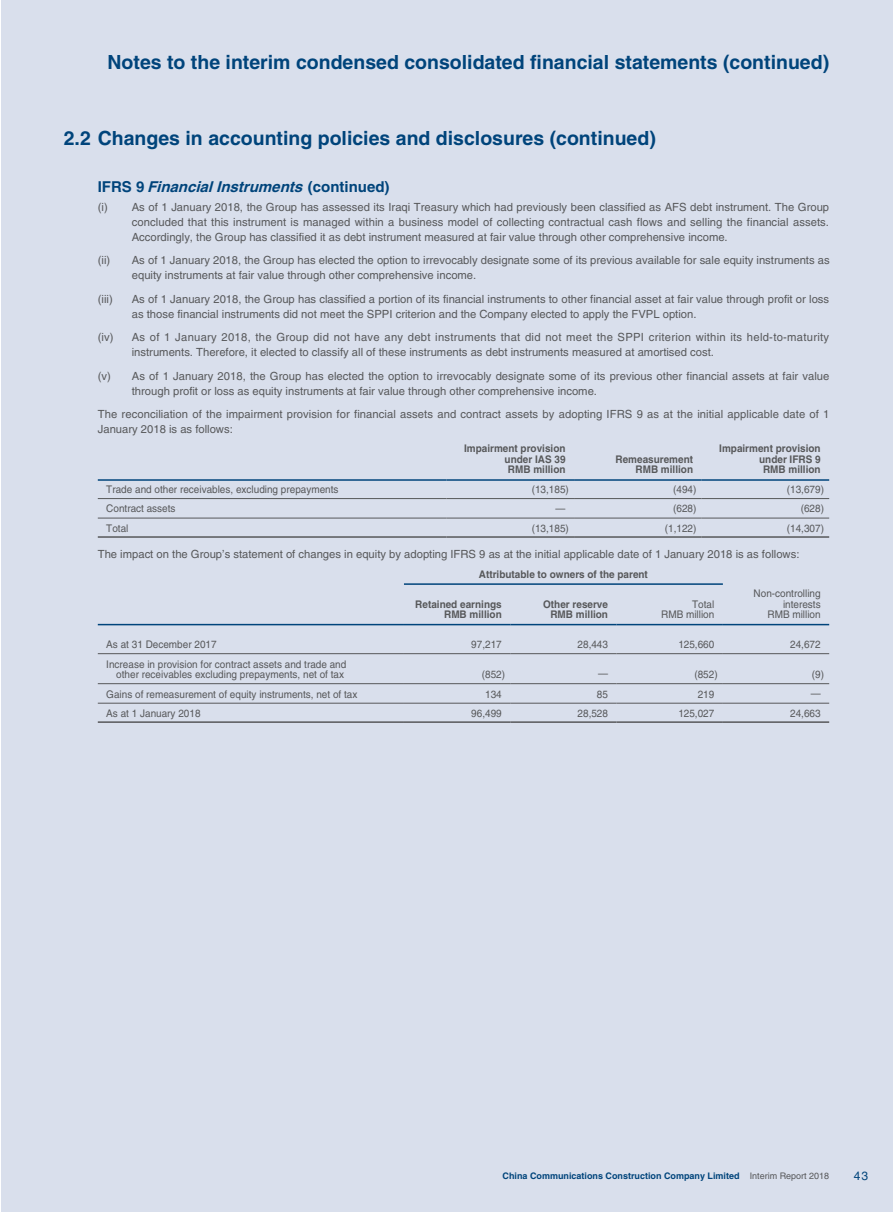
<style>
.page{position:relative;width:893px;height:1212px;background:#fff}
.page>*{position:absolute;margin:0;border:0;box-sizing:border-box;transform-origin:0 0}
._3__標題{font:700 19.5px "Helvetica LT Std";color:#00447b}
._4__副標題{font:italic 700 15px "Helvetica LT Std";color:#00447b}
.t1{font:12px "Helvetica LT Std";color:#00447b}
._1__內文{font:11.25px/15px "Helvetica LT Std";color:#57585a}
._6__表內文{font:10.5px "Helvetica LT Std";color:#57585a;scale:.95 1}
._6__表內文-2{font:700 10.5px "Helvetica LT Std";color:#57585a;scale:.95 1}
.t2{font:700 9px "Helvetica LT Std";color:#00447b}
.s1{font-style:normal}
.s2{font-weight:400;color:#57585a}
</style>
<div class="page">
<div style="left:1px;top:0;width:892px;height:1212px;background:#d9dfec"></div>
<hr style="left:98px;top:479px;width:348px;height:2px;background:#00447b">
<hr style="left:446px;top:479px;width:128px;height:2px;background:#00447b">
<hr style="left:574px;top:479px;width:128px;height:2px;background:#00447b">
<hr style="left:702px;top:479px;width:127px;height:2px;background:#00447b">
<hr style="left:98px;top:498px;width:348px;height:1px;background:#57585a">
<hr style="left:446px;top:498px;width:128px;height:1px;background:#57585a">
<hr style="left:574px;top:498px;width:128px;height:1px;background:#57585a">
<hr style="left:702px;top:498px;width:127px;height:1px;background:#57585a">
<hr style="left:98px;top:518px;width:348px;height:1px;background:#57585a">
<hr style="left:446px;top:518px;width:128px;height:1px;background:#57585a">
<hr style="left:574px;top:518px;width:128px;height:1px;background:#57585a">
<hr style="left:702px;top:518px;width:127px;height:1px;background:#57585a">
<hr style="left:98px;top:536px;width:348px;height:2px;background:#57585a">
<hr style="left:446px;top:536px;width:128px;height:2px;background:#57585a">
<hr style="left:574px;top:536px;width:128px;height:2px;background:#57585a">
<hr style="left:702px;top:536px;width:127px;height:2px;background:#57585a">
<hr style="left:404px;top:583px;width:319px;height:2px;background:#00447b">
<hr style="left:98px;top:624px;width:306px;height:1px;background:#00447b">
<hr style="left:404px;top:624px;width:106px;height:1px;background:#00447b">
<hr style="left:510px;top:624px;width:107px;height:1px;background:#00447b">
<hr style="left:617px;top:624px;width:106px;height:1px;background:#00447b">
<hr style="left:723px;top:624px;width:106px;height:1px;background:#00447b">
<hr style="left:98px;top:653px;width:306px;height:1px;background:#57585a">
<hr style="left:404px;top:653px;width:106px;height:1px;background:#57585a">
<hr style="left:510px;top:653px;width:107px;height:1px;background:#57585a">
<hr style="left:617px;top:653px;width:106px;height:1px;background:#57585a">
<hr style="left:723px;top:653px;width:106px;height:1px;background:#57585a">
<hr style="left:98px;top:683px;width:306px;height:1px;background:#57585a">
<hr style="left:404px;top:683px;width:106px;height:1px;background:#57585a">
<hr style="left:510px;top:683px;width:107px;height:1px;background:#57585a">
<hr style="left:617px;top:683px;width:106px;height:1px;background:#57585a">
<hr style="left:723px;top:683px;width:106px;height:1px;background:#57585a">
<hr style="left:98px;top:703px;width:306px;height:1px;background:#57585a">
<hr style="left:404px;top:703px;width:106px;height:1px;background:#57585a">
<hr style="left:510px;top:703px;width:107px;height:1px;background:#57585a">
<hr style="left:617px;top:703px;width:106px;height:1px;background:#57585a">
<hr style="left:723px;top:703px;width:106px;height:1px;background:#57585a">
<hr style="left:98px;top:721px;width:306px;height:2px;background:#57585a">
<hr style="left:404px;top:721px;width:106px;height:2px;background:#57585a">
<hr style="left:510px;top:721px;width:107px;height:2px;background:#57585a">
<hr style="left:617px;top:721px;width:106px;height:2px;background:#57585a">
<hr style="left:723px;top:721px;width:106px;height:2px;background:#57585a">
<h1 class="_3__標題" style="left:108px;top:50px;width:723px">Notes to the interim condensed consolidated financial statements (continued)</h1>
<p class="_3__標題" style="left:64px;top:126px;width:594px">2.2 Changes in accounting policies and disclosures (continued)</p>
<p class="_4__副標題" style="left:98px;top:177px;width:293px"><span class="s1">I F R S 9</span> Financial Instruments <span class="s1">( c o n t i n u e d )</span></p>
<p class="_1__內文" style="left:132px;top:199px;width:699px;text-align:justify;text-indent:-34px">(i) As of 1 January 2018, the Group has assessed its Iraqi Treasury which had previously been classified as AFS debt instrument. The Group concluded that this instrument is managed within a business model of collecting contractual cash flows and selling the financial assets.<br>Accordingly, the Group has classified it as debt instrument measured at fair value through other comprehensive income.</p>
<p class="_1__內文" style="left:132px;top:253px;width:699px;text-indent:-34px">(ii) As of 1 January 2018, the Group has elected the option to irrevocably designate some of its previous available for sale equity instruments as equity instruments at fair value through other comprehensive income.</p>
<p class="_1__內文" style="left:98px;top:291px;width:16px">(iii)</p>
<p class="_1__內文" style="left:132px;top:291px;width:699px">As of 1 January 2018, the Group has classified a portion of its financial instruments to other financial asset at fair value through profit or loss as those financial instruments did not meet the SPPI criterion and the Company elected to apply the FVPL option.</p>
<p class="_1__內文" style="left:132px;top:330px;width:699px;text-indent:-34px">(iv) As of 1 January 2018, the Group did not have any debt instruments that did not meet the SPPI criterion within its held-to-maturity instruments. Therefore, it elected to classify all of these instruments as debt instruments measured at amortised cost.</p>
<p class="_1__內文" style="left:132px;top:368px;width:699px;text-indent:-34px">(v) As of 1 January 2018, the Group has elected the option to irrevocably designate some of its previous other financial assets at fair value through profit or loss as equity instruments at fair value through other comprehensive income.</p>
<p class="_1__內文" style="left:98px;top:407px;width:733px">The reconciliation of the impairment provision for financial assets and contract assets by adopting IFRS 9 as at the initial applicable date of 1<br>January 2018 is as follows:</p>
<p class="_6__表內文-2" style="left:464px;top:442px;width:108px">Impairment provision</p>
<p class="_6__表內文-2" style="left:719px;top:442px;width:108px">Impairment provision</p>
<p class="_6__表內文-2" style="left:505px;top:453px;width:66px">under IAS 39</p>
<p class="_6__表內文-2" style="left:615px;top:453px;width:83px">Remeasurement</p>
<p class="_6__表內文-2" style="left:759px;top:453px;width:66px">under IFRS 9</p>
<p class="_6__表內文-2" style="left:508px;top:463px;width:62px">RMB million</p>
<p class="_6__表內文-2" style="left:635px;top:463px;width:62px">RMB million</p>
<p class="_6__表內文-2" style="left:763px;top:463px;width:62px">RMB million</p>
<p class="_6__表內文" style="left:106px;top:483px;width:246px">Trade and other receivables, excluding prepayments</p>
<p class="_6__表內文" style="left:532px;top:483px;width:41px">(13,185)</p>
<p class="_6__表內文" style="left:673px;top:483px;width:26px">(494)</p>
<p class="_6__表內文" style="left:787px;top:483px;width:41px">(13,679)</p>
<p class="_6__表內文" style="left:106px;top:503px;width:74px">Contract assets</p>
<p class="_6__表內文" style="left:556px;top:502px;width:12px">—</p>
<p class="_6__表內文" style="left:673px;top:503px;width:26px">(628)</p>
<p class="_6__表內文" style="left:801px;top:503px;width:26px">(628)</p>
<p class="_6__表內文" style="left:106px;top:522px;width:25px">Total</p>
<p class="_6__表內文" style="left:532px;top:522px;width:41px">(13,185)</p>
<p class="_6__表內文" style="left:665px;top:522px;width:35px">(1,122)</p>
<p class="_6__表內文" style="left:787px;top:522px;width:41px">(14,307)</p>
<p class="_1__內文" style="left:98px;top:547px;width:703px">The impact on the Group’s statement of changes in equity by adopting IFRS 9 as at the initial applicable date of 1 January 2018 is as follows:</p>
<p class="_6__表內文-2" style="left:479px;top:567px;width:179px">Attributable to owners of the parent</p>
<p class="_6__表內文-2" style="left:415px;top:597px;width:93px">Retained earnings</p>
<p class="_6__表內文-2" style="left:543px;top:597px;width:70px">Other reserve</p>
<p class="_6__表內文" style="left:692px;top:598px;width:25px">Total</p>
<p class="_6__表內文" style="left:754px;top:587px;width:72px">Non-controlling</p>
<p class="_6__表內文" style="left:783px;top:598px;width:41px">interests</p>
<p class="_6__表內文-2" style="left:444px;top:608px;width:62px">RMB million</p>
<p class="_6__表內文-2" style="left:550px;top:608px;width:62px">RMB million</p>
<p class="_6__表內文" style="left:661px;top:608px;width:57px">RMB million</p>
<p class="_6__表內文" style="left:767px;top:608px;width:57px">RMB million</p>
<p class="_6__表內文" style="left:106px;top:638px;width:118px">As at 31 December 2017</p>
<p class="_6__表內文" style="left:471px;top:638px;width:34px">97,217</p>
<p class="_6__表內文" style="left:578px;top:638px;width:34px">28,443</p>
<p class="_6__表內文" style="left:678px;top:638px;width:39px">125,660</p>
<p class="_6__表內文" style="left:790px;top:638px;width:34px">24,672</p>
<p class="_6__表內文" style="left:106px;top:658px;width:254px">Increase in provision for contract assets and trade and</p>
<p class="_6__表內文" style="left:116px;top:668px;width:241px">other receivables excluding prepayments, net of tax</p>
<p class="_6__表內文" style="left:482px;top:668px;width:26px">(852)</p>
<p class="_6__表內文" style="left:598px;top:668px;width:12px">—</p>
<p class="_6__表內文" style="left:694px;top:668px;width:26px">(852)</p>
<p class="_6__表內文" style="left:812px;top:668px;width:14px">(9)</p>
<p class="_6__表內文" style="left:106px;top:688px;width:266px">Gains of remeasurement of equity instruments, net of tax</p>
<p class="_6__表內文" style="left:485px;top:688px;width:19px">134</p>
<p class="_6__表內文" style="left:597px;top:688px;width:13px">85</p>
<p class="_6__表內文" style="left:698px;top:688px;width:19px">219</p>
<p class="_6__表內文" style="left:811px;top:687px;width:12px">—</p>
<p class="_6__表內文" style="left:106px;top:707px;width:101px">As at 1 January 2018</p>
<p class="_6__表內文" style="left:471px;top:707px;width:34px">96,499</p>
<p class="_6__表內文" style="left:578px;top:707px;width:34px">28,528</p>
<p class="_6__表內文" style="left:678px;top:707px;width:39px">125,027</p>
<p class="_6__表內文" style="left:790px;top:707px;width:34px">24,663</p>
<p class="t2" style="left:503px;top:1170px;width:328px">China Communications Construction Company Limited <span class="s2">Interim Report 2018</span></p>
<p class="t1" style="left:854px;top:1169px;width:16px">43</p>
</div>
